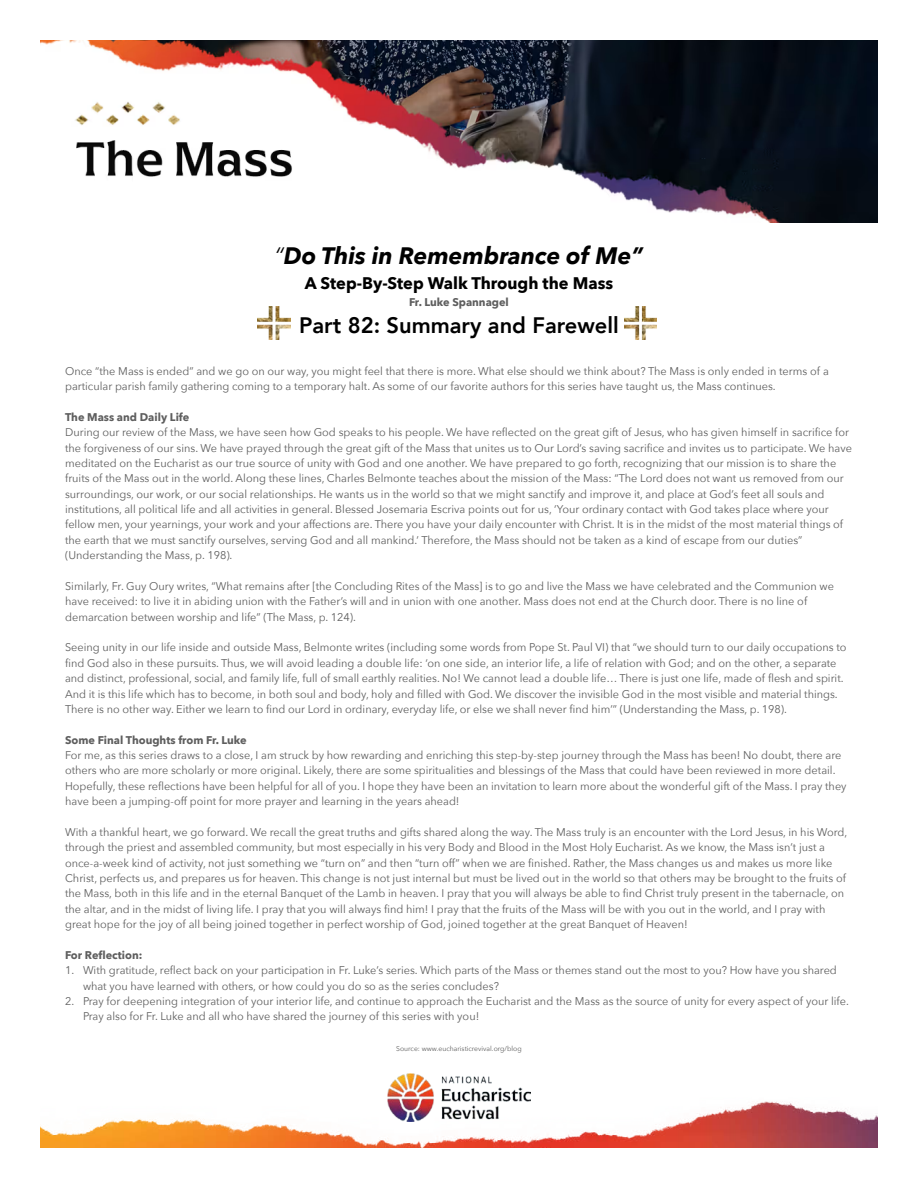
<style>
.page{position:relative;width:918px;height:1188px;background:#fff}
.page>*{position:absolute;margin:0;border:0;box-sizing:border-box;transform-origin:0 0}
.t1{font:italic 700 23.7px "Avenir Next";color:#000}
.t2{font:800 22.35px "Avenir";color:#000}
.t3{font:700 16.8px "Avenir Next";color:#000}
.t4{font:11.25px/15.3px "Avenir Next";color:#5e5e5e}
.t5{font:700 11.25px "Avenir Next";color:#5e5e5e}
.t6{font:7.05px "Avenir Next";color:#5e5e5e}
.s1{font-weight:400}
.s2{font-weight:700}
</style>
<div class="page">
<img style="left:40px;top:1101px;width:838px;height:47px">
<img style="left:387px;top:1074px;width:144px;height:47px">
<img style="left:624px;top:307px;width:33px;height:33px">
<img style="left:258px;top:307px;width:32px;height:33px">
<img style="left:40px;top:40px;width:838px;height:182px">
<p class="t1" style="left:275px;top:235px;width:370px"><span class="s1">“</span>Do This in Remembrance of Me”</p>
<p class="t3" style="left:305px;top:268px;width:310px">A Step-By-Step Walk Through the Mass</p>
<p class="t5" style="left:409px;top:292px;width:101px">Fr. Luke Spannagel</p>
<p class="t2" style="left:299px;top:308px;width:321px">Part 82: Summary and Farewell</p>
<p class="t4" style="left:65px;top:363px;width:765px">Once “the Mass is ended” and we go on our way, you might feel that there is more. What else should we think about? The Mass is only ended in terms of a particular parish family gathering coming to a temporary halt. As some of our favorite authors for this series have taught us, the Mass continues.</p>
<p class="t4" style="left:65px;top:409px;width:788px"><span class="s2">The Mass and Daily Life<br></span>During our review of the Mass, we have seen how God speaks to his people. We have reflected on the great gift of Jesus, who has given himself in sacrifice for the forgiveness of our sins. We have prayed through the great gift of the Mass that unites us to Our Lord’s saving sacrifice and invites us to participate. We have meditated on the Eucharist as our true source of unity with God and one another. We have prepared to go forth, recognizing that our mission is to share the fruits of the Mass out in the world. Along these lines, Charles Belmonte teaches about the mission of the Mass: “The Lord does not want us removed from our surroundings, our work, or our social relationships. He wants us in the world so that we might sanctify and improve it, and place at God’s feet all souls and institutions, all political life and all activities in general. Blessed Josemaria Escriva points out for us, ‘Your ordinary contact with God takes place where your fellow men, your yearnings, your work and your affections are. There you have your daily encounter with Christ. It is in the midst of the most material things of the earth that we must sanctify ourselves, serving God and all mankind.’ Therefore, the Mass should not be taken as a kind of escape from our duties” (Understanding the Mass, p. 198).</p>
<p class="t4" style="left:65px;top:578px;width:770px">Similarly, Fr. Guy Oury writes, “What remains after [the Concluding Rites of the Mass] is to go and live the Mass we have celebrated and the Communion we have received: to live it in abiding union with the Father’s will and in union with one another. Mass does not end at the Church door. There is no line of demarcation between worship and life” (The Mass, p. 124).</p>
<p class="t4" style="left:65px;top:639px;width:783px">Seeing unity in our life inside and outside Mass, Belmonte writes (including some words from Pope St. Paul VI) that “we should turn to our daily occupations to find God also in these pursuits. Thus, we will avoid leading a double life: ‘on one side, an interior life, a life of relation with God; and on the other, a separate and distinct, professional, social, and family life, full of small earthly realities. No! We cannot lead a double life… There is just one life, made of flesh and spirit.<br>And it is this life which has to become, in both soul and body, holy and filled with God. We discover the invisible God in the most visible and material things.<br>There is no other way. Either we learn to find our Lord in ordinary, everyday life, or else we shall never find him’” (Understanding the Mass, p. 198).</p>
<p class="t4" style="left:65px;top:732px;width:783px"><span class="s2">Some Final Thoughts from Fr. Luke<br></span>For me, as this series draws to a close, I am struck by how rewarding and enriching this step-by-step journey through the Mass has been! No doubt, there are others who are more scholarly or more original. Likely, there are some spiritualities and blessings of the Mass that could have been reviewed in more detail.<br>Hopefully, these reflections have been helpful for all of you. I hope they have been an invitation to learn more about the wonderful gift of the Mass. I pray they have been a jumping-off point for more prayer and learning in the years ahead!</p>
<p class="t4" style="left:65px;top:824px;width:784px">With a thankful heart, we go forward. We recall the great truths and gifts shared along the way. The Mass truly is an encounter with the Lord Jesus, in his Word, through the priest and assembled community, but most especially in his very Body and Blood in the Most Holy Eucharist. As we know, the Mass isn’t just a once-a-week kind of activity, not just something we “turn on” and then “turn off” when we are finished. Rather, the Mass changes us and makes us more like Christ, perfects us, and prepares us for heaven. This change is not just internal but must be lived out in the world so that others may be brought to the fruits of the Mass, both in this life and in the eternal Banquet of the Lamb in heaven. I pray that you will always be able to find Christ truly present in the tabernacle, on the altar, and in the midst of living life. I pray that you will always find him! I pray that the fruits of the Mass will be with you out in the world, and I pray with great hope for the joy of all being joined together in perfect worship of God, joined together at the great Banquet of Heaven!</p>
<p class="t5" style="left:65px;top:945px;width:79px">For Reflection:</p>
<p class="t4" style="left:83px;top:962px;width:755px;text-indent:-18px">1. With gratitude, reflect back on your participation in Fr. Luke’s series. Which parts of the Mass or themes stand out the most to you? How have you shared what you have learned with others, or how could you do so as the series concludes?</p>
<p class="t4" style="left:83px;top:993px;width:767px;text-indent:-18px">2. Pray for deepening integration of your interior life, and continue to approach the Eucharist and the Mass as the source of unity for every aspect of your life.<br>Pray also for Fr. Luke and all who have shared the journey of this series with you!</p>
<p class="t6" style="left:396px;top:1043px;width:127px">Source: www.eucharisticrevival.org/blog</p>
</div>
